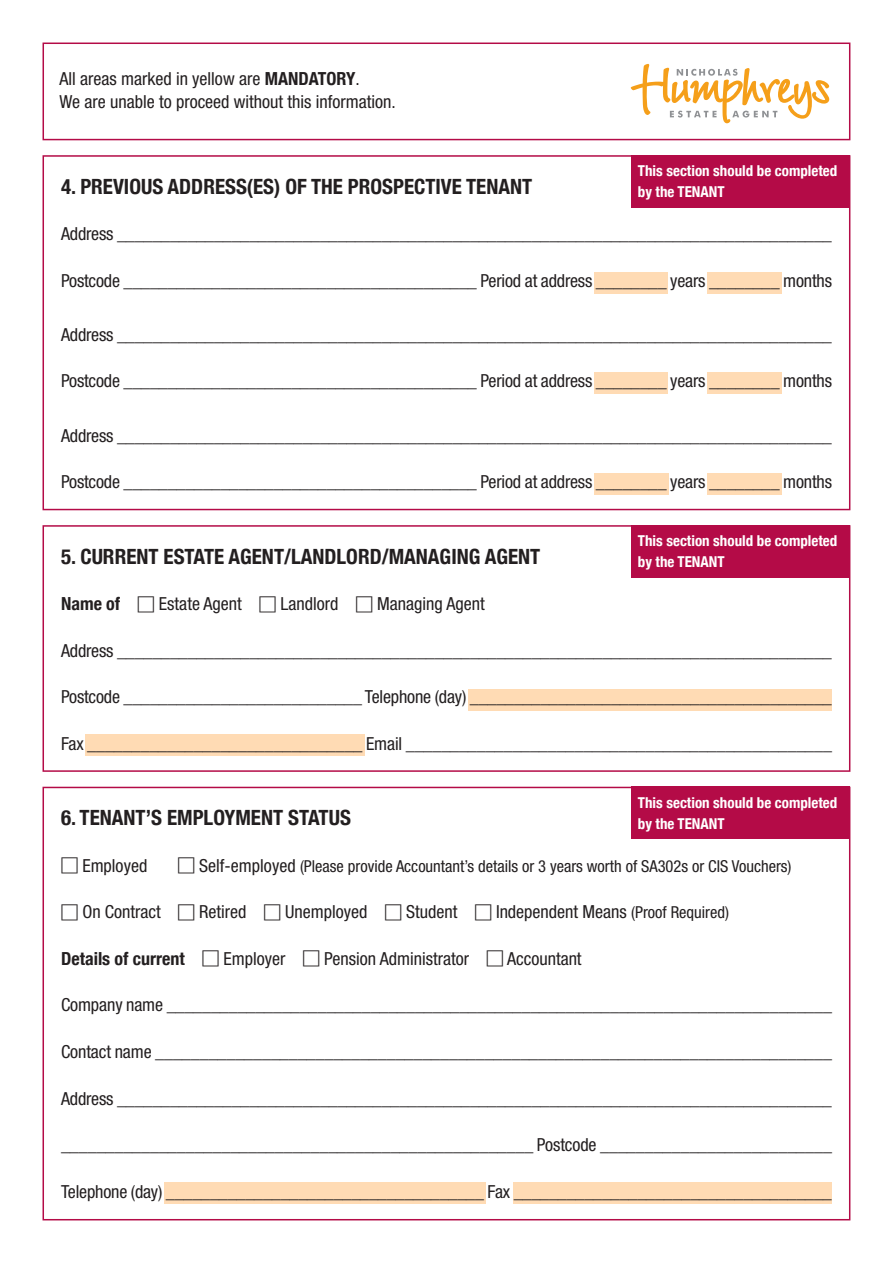
<style>
.page{position:relative;width:893px;height:1263px;background:#fff}
.page>*{position:absolute;margin:0;border:0;box-sizing:border-box;transform-origin:0 0}
.t1{font:700 condensed 21px "Helvetica Neue";color:#231f20}
.t2{font:condensed 18px/22.5px "Helvetica Neue";letter-spacing:-.005em;color:#231f20}
.t3{font:condensed 16.5px "Helvetica Neue";color:#231f20}
.t4{font:700 condensed 15px/21.3px "Helvetica Neue";color:#fff}
.s1{font-weight:700}
.s2{font-family:"Newspaper Pi BT";font-stretch:normal}
.s3{font-family:"Newspaper Pi BT";font-stretch:normal;font-size:18px}
.s4{font-size:18px}
.s5{font-size:16.5px}
</style>
<div class="page">
<svg style="left:631px;top:64px;width:198px;height:59px"></svg>
<div style="left:43px;top:43px;width:807px;height:97px;border:2px solid #b40b47"></div>
<div style="left:594px;top:272px;width:74px;height:21px;background:#ffdbb4"></div>
<div style="left:707px;top:272px;width:75px;height:21px;background:#ffdbb4"></div>
<div style="left:707px;top:373px;width:75px;height:21px;background:#ffdbb4"></div>
<div style="left:594px;top:373px;width:74px;height:21px;background:#ffdbb4"></div>
<div style="left:707px;top:473px;width:75px;height:22px;background:#ffdbb4"></div>
<div style="left:594px;top:473px;width:75px;height:22px;background:#ffdbb4"></div>
<div style="left:468px;top:689px;width:363px;height:21px;background:#ffdbb4"></div>
<div style="left:85px;top:734px;width:279px;height:21px;background:#ffdbb4"></div>
<div style="left:164px;top:1182px;width:322px;height:22px;background:#ffdbb4"></div>
<div style="left:513px;top:1182px;width:319px;height:22px;background:#ffdbb4"></div>
<div style="left:43px;top:525px;width:807px;height:247px;border:2px solid #b40b47"></div>
<div style="left:631px;top:525px;width:219px;height:52px;background:#b40b47"></div>
<div style="left:43px;top:155px;width:807px;height:355px;border:2px solid #b40b47"></div>
<div style="left:631px;top:155px;width:219px;height:52px;background:#b40b47"></div>
<div style="left:631px;top:787px;width:219px;height:52px;background:#b40b47"></div>
<p class="t2" style="left:60px;top:69px;width:338px">All areas marked in yellow are <span class="s1">MANDATORY</span>.<br>We are unable to proceed without this information.</p>
<p class="t4" style="left:638px;top:160px;width:201px">This section should be completed by the TENANT</p>
<p class="t1" style="left:61px;top:174px;width:473px">4. PREVIOUS ADDRESS(ES) OF THE PROSPECTIVE TENANT</p>
<p class="t2" style="left:61px;top:224px;width:772px">Address _________________________________________________________________________________</p>
<p class="t2" style="left:61px;top:271px;width:773px">Postcode ________________________________________ Period at address ________ years ________ months</p>
<p class="t2" style="left:61px;top:325px;width:772px">Address _________________________________________________________________________________</p>
<p class="t2" style="left:61px;top:371px;width:773px">Postcode ________________________________________ Period at address ________ years ________ months</p>
<p class="t2" style="left:61px;top:425px;width:772px">Address _________________________________________________________________________________</p>
<p class="t2" style="left:61px;top:472px;width:773px">Postcode ________________________________________ Period at address ________ years ________ months</p>
<p class="t4" style="left:638px;top:530px;width:201px">This section should be completed by the TENANT</p>
<p class="t1" style="left:61px;top:544px;width:481px">5. CURRENT ESTATE AGENT/LANDLORD/MANAGING AGENT</p>
<p class="t2" style="left:61px;top:594px;width:425px"><span class="s1">Name of</span> <span class="s2">-</span> Estate Agent <span class="s2">-</span> Landlord <span class="s2">-</span> Managing Agent</p>
<p class="t2" style="left:61px;top:641px;width:772px">Address _________________________________________________________________________________</p>
<p class="t2" style="left:61px;top:687px;width:772px">Postcode ___________________________ Telephone (day) _________________________________________</p>
<p class="t2" style="left:61px;top:734px;width:772px">Fax _______________________________ Email ________________________________________________</p>
<p class="t4" style="left:638px;top:791px;width:201px">This section should be completed by the TENANT</p>
<p class="t1" style="left:61px;top:805px;width:291px">6. TENANT’S EMPLOYMENT STATUS</p>
<p class="t2" style="left:61px;top:856px;width:88px"><span class="s2">-</span> Employed</p>
<p class="t3" style="left:178px;top:860px;width:615px"><span class="s3">-</span> <span class="s4">Self-employed</span> (Please provide Accountant’s details or 3 years worth of SA302s or CIS Vouchers)</p>
<p class="t2" style="left:61px;top:902px;width:669px"><span class="s2">-</span> On Contract <span class="s2">-</span> Retired <span class="s2">-</span> Unemployed <span class="s2">-</span> Student <span class="s2">-</span> Independent Means <span class="s5">(Proof Required)</span></p>
<p class="t2" style="left:61px;top:949px;width:522px"><span class="s1">Details of current</span> <span class="s2">-</span> Employer <span class="s2">-</span> Pension Administrator <span class="s2">-</span> Accountant</p>
<p class="t2" style="left:61px;top:995px;width:772px">Company name ___________________________________________________________________________</p>
<p class="t2" style="left:61px;top:1042px;width:772px">Contact name ____________________________________________________________________________</p>
<p class="t2" style="left:61px;top:1088px;width:772px">Address _________________________________________________________________________________</p>
<p class="t2" style="left:61px;top:1135px;width:772px">_____________________________________________________ Postcode __________________________</p>
<p class="t2" style="left:61px;top:1181px;width:772px">Telephone (day) ____________________________________ Fax ____________________________________</p>
</div>
